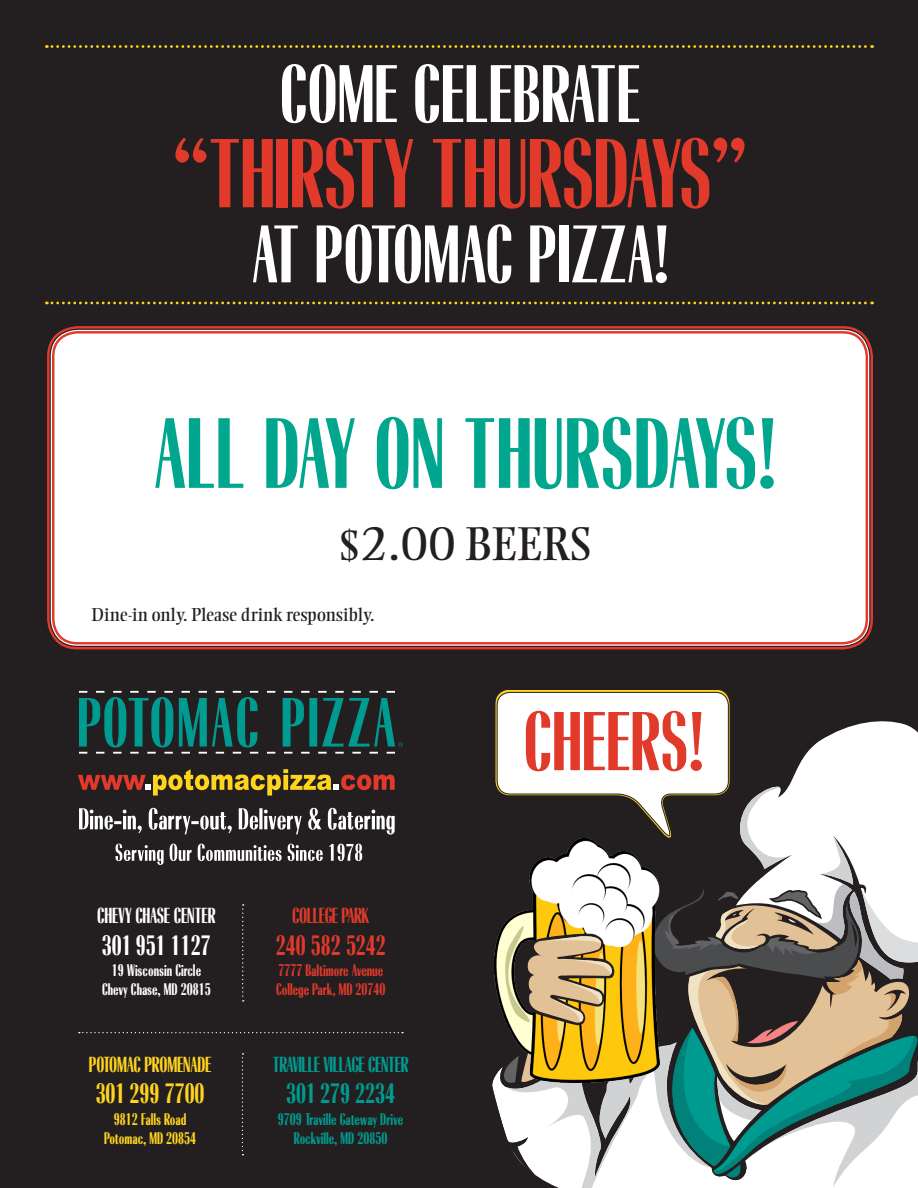
<style>
.page{position:relative;width:918px;height:1188px;background:#231f20}
.page>*{position:absolute;margin:0;border:0;box-sizing:border-box;transform-origin:0 0}
.t1{font:700 condensed 93.45px "Radiant";color:#00a78e}
.t2{font:700 condensed 91.65px "Radiant";letter-spacing:-.01em;color:#e1392a}
.t3{font:700 condensed 78.15px "Radiant";color:#e1392a}
.t4{font:700 condensed 76.35px "Radiant";color:#fff}
.t5{font:46.8px "Ellington MT Std";color:#231f20}
.t6{font:700 condensed 26.25px "Radiant";color:#fed41d}
.t7{font:700 condensed 26.25px "Radiant";color:#009b90}
.t8{font:700 condensed 26.25px "Radiant";color:#e1392a}
.t9{font:700 condensed 26.25px "Radiant";color:#fff}
.t10{font:700 condensed 20.4px "Radiant";letter-spacing:-.02em;color:#009b90}
.t11{font:700 condensed 20.4px "Radiant";letter-spacing:-.01em;color:#fed41d}
.t12{font:700 condensed 20.4px "Radiant";letter-spacing:-.01em;color:#fff}
.t13{font:700 condensed 20.4px "Radiant";letter-spacing:-.02em;color:#e1392a}
.t14{font:18.45px "Ellington MT Std";color:#231f20}
.t15{font:700 condensed 15.75px/18.5px "Radiant";color:#009b90;text-align:center}
.t16{font:700 condensed 15.75px/18.5px "Radiant";color:#e1392a}
.t17{font:700 condensed 15.75px/18.5px "Radiant";color:#fff;text-align:center}
.t18{font:700 condensed 15.75px/18.5px "Radiant";color:#fed41d;text-align:center}
</style>
<div class="page">
<svg style="left:78px;top:769px;width:317px;height:27px"></svg>
<svg style="left:79px;top:691px;width:324px;height:63px"></svg>
<svg style="left:79px;top:808px;width:316px;height:27px"></svg>
<svg style="left:116px;top:844px;width:48px;height:21px"></svg>
<svg style="left:170px;top:844px;width:22px;height:17px"></svg>
<svg style="left:198px;top:844px;width:84px;height:17px"></svg>
<svg style="left:288px;top:844px;width:35px;height:17px"></svg>
<svg style="left:329px;top:844px;width:33px;height:17px"></svg>
<svg style="left:242px;top:1053px;width:1px;height:102px"></svg>
<svg style="left:242px;top:904px;width:2px;height:98px"></svg>
<svg style="left:79px;top:1032px;width:324px;height:1px"></svg>
<svg style="left:46px;top:302px;width:827px;height:2px"></svg>
<div style="left:51px;top:330px;width:818px;height:316px;background:#fff;border-radius:27px"></div>
<div style="left:47px;top:326px;width:826px;height:323px;border:2px solid #e1392a;border-radius:29px"></div>
<div style="left:52px;top:331px;width:816px;height:314px;border:2px solid #e1392a;border-radius:24px"></div>
<svg style="left:46px;top:45px;width:827px;height:3px"></svg>
<svg style="left:494px;top:691px;width:424px;height:497px"></svg>
<h3 class="t4" style="left:280px;top:49px;width:362px">COME CELEBRATE</h3>
<h2 class="t2" style="left:173px;top:120px;width:576px">“THIRSTY THURSDAYS”</h2>
<h3 class="t4" style="left:251px;top:209px;width:419px">AT POTOMAC PIZZA!</h3>
<h1 class="t1" style="left:153px;top:398px;width:624px">ALL DAY ON THURSDAYS!</h1>
<h3 class="t5" style="left:338px;top:518px;width:255px">$2.00 BEERS</h3>
<p class="t14" style="left:92px;top:604px;width:285px">Dine-in only. Please drink responsibly.</p>
<p class="t12" style="left:97px;top:904px;width:120px">CHEVY CHASE CENTER</p>
<h3 class="t9" style="left:102px;top:929px;width:110px">301951 1127</h3>
<p class="t17" style="left:102px;top:961px;width:110px">19 Wisconsin Circle<br>Chevy Chase, MD 20815</p>
<p class="t11" style="left:89px;top:1053px;width:124px">POTOMAC PROMENADE</p>
<h3 class="t6" style="left:96px;top:1078px;width:110px">301299 7700</h3>
<p class="t18" style="left:104px;top:1110px;width:94px">9812 Falls Road<br>Potomac, MD 20854</p>
<p class="t13" style="left:292px;top:904px;width:79px">COLLEGE PARK</p>
<h3 class="t8" style="left:276px;top:929px;width:112px">240 582 5242</h3>
<p class="t16" style="left:276px;top:961px;width:111px">7777 Baltimore Avenue<br>College Park, MD 20740</p>
<p class="t10" style="left:273px;top:1053px;width:138px">TRAVILLE VILLAGE CENTER</p>
<h3 class="t7" style="left:286px;top:1078px;width:110px">301279 2234</h3>
<p class="t15" style="left:278px;top:1110px;width:127px">9709 Traville Gateway Drive<br>Rockville, MD 20850</p>
<h3 class="t3" style="left:524px;top:695px;width:182px">CHEERS!</h3>
</div>
